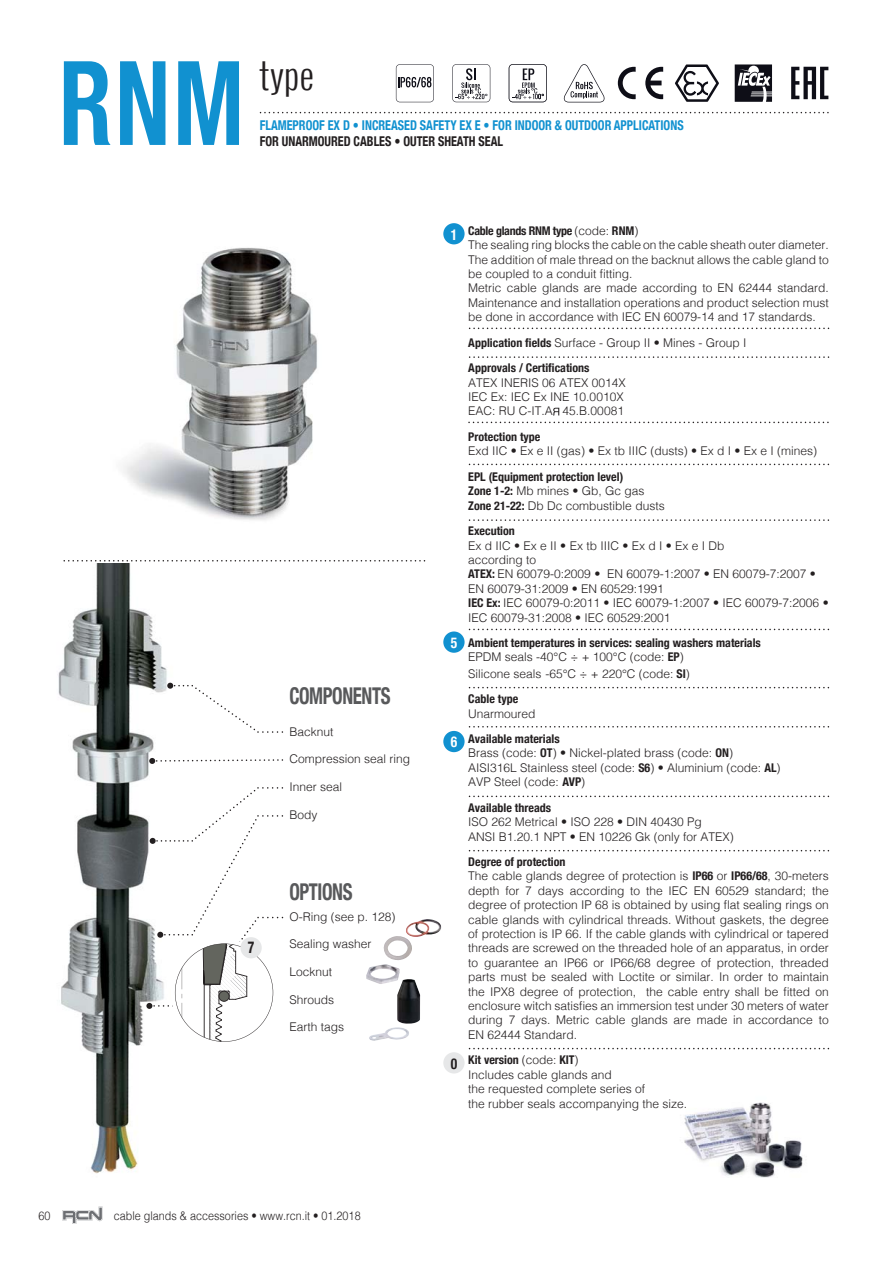
<style>
.page{position:relative;width:893px;height:1263px;background:#fff}
.page>*{position:absolute;margin:0;border:0;box-sizing:border-box;transform-origin:0 0}
.t1{font:700 condensed 117.15px "Helvetica Neue";color:#1191d0;scale:.82 1}
.t2{font:300 36px "Oswald";color:#231f20}
.t3{font:700 condensed 23.1px "Helvetica Neue";letter-spacing:-.02em;color:#58595b;scale:.82 1}
.t4{font:700 condensed 16.5px "Helvetica Neue";color:#231f20;scale:.82 1}
.t5{font:700 condensed 15px "Helvetica Neue";color:#fff;scale:.9 1}
.t6{font:700 condensed 15px "Helvetica Neue";color:#231f20;scale:.9 1}
.t7{font:700 condensed 13.5px "Helvetica Neue";color:#1191d0;scale:.9 1}
.t8{font:700 condensed 13.5px "Helvetica Neue";color:#231f20;scale:.9 1}
.t9{font:300 12px/14.4px "Helvetica";color:#231f20}
.t10{font:700 condensed 12px "Helvetica Neue";color:#231f20}
.t11{font:300 12px "Helvetica";color:#231f20;scale:.9 1}
.t12{font:700 condensed 12px "Helvetica Neue";letter-spacing:-.025em;color:#231f20}
.s1{font-family:"Helvetica";font-weight:300;font-stretch:normal}
.s2{font-family:"Helvetica Neue";font-weight:700;font-stretch:condensed}
</style>
<div class="page">
<img style="left:58px;top:564px;width:114px;height:610px">
<svg style="left:260px;top:112px;width:569px;height:1px"></svg>
<img style="left:684px;top:1102px;width:119px;height:76px">
<svg style="left:553px;top:408px;width:6px;height:7px"></svg>
<svg style="left:469px;top:356px;width:360px;height:2px"></svg>
<svg style="left:469px;top:328px;width:360px;height:1px"></svg>
<svg style="left:468px;top:422px;width:361px;height:1px"></svg>
<svg style="left:469px;top:464px;width:360px;height:1px"></svg>
<svg style="left:469px;top:519px;width:360px;height:2px"></svg>
<svg style="left:469px;top:629px;width:360px;height:1px"></svg>
<svg style="left:469px;top:687px;width:360px;height:1px"></svg>
<svg style="left:469px;top:726px;width:360px;height:2px"></svg>
<svg style="left:469px;top:796px;width:360px;height:1px"></svg>
<svg style="left:469px;top:850px;width:360px;height:1px"></svg>
<svg style="left:469px;top:1048px;width:360px;height:1px"></svg>
<svg style="left:63px;top:560px;width:362px;height:2px"></svg>
<img style="left:366px;top:964px;width:34px;height:20px">
<img style="left:397px;top:979px;width:23px;height:45px">
<img style="left:369px;top:1027px;width:40px;height:14px">
<svg style="left:167px;top:683px;width:116px;height:50px"></svg>
<svg style="left:149px;top:758px;width:134px;height:6px"></svg>
<svg style="left:146px;top:787px;width:137px;height:255px"></svg>
<div style="left:240px;top:937px;width:22px;height:21px;background:#e6e7e8;border-radius:50%"></div>
<img style="left:383px;top:936px;width:29px;height:24px">
<img style="left:406px;top:919px;width:35px;height:18px">
<svg style="left:618px;top:67px;width:18px;height:32px"></svg>
<svg style="left:645px;top:67px;width:18px;height:32px"></svg>
<svg style="left:452px;top:64px;width:38px;height:38px"></svg>
<svg style="left:509px;top:64px;width:38px;height:38px"></svg>
<svg style="left:563px;top:64px;width:42px;height:38px"></svg>
<svg style="left:396px;top:64px;width:38px;height:38px"></svg>
<svg style="left:735px;top:64px;width:37px;height:38px"></svg>
<svg style="left:675px;top:64px;width:44px;height:38px"></svg>
<svg style="left:791px;top:67px;width:37px;height:32px"></svg>
<div style="left:443px;top:223px;width:22px;height:21px;background:#1191d0;border-radius:50%"></div>
<div style="left:443px;top:1052px;width:22px;height:22px;background:#e6e7e8;border-radius:50%"></div>
<div style="left:443px;top:632px;width:22px;height:21px;background:#1191d0;border-radius:50%"></div>
<div style="left:443px;top:731px;width:22px;height:21px;background:#1191d0;border-radius:50%"></div>
<img style="left:123px;top:247px;width:194px;height:273px">
<svg style="left:62px;top:1207px;width:41px;height:17px"></svg>
<img style="left:210px;top:944px;width:31px;height:97px">
<h1 class="t1" style="left:59px;top:32px;width:227px">RNM</h1>
<h2 class="t2" style="left:259px;top:51px;width:56px">type</h2>
<p class="t7" style="left:260px;top:117px;width:472px">FLAMEPROOF EX D • INCREASED SAFETY EX E • FOR INDOOR &amp; OUTDOOR APPLICATIONS</p>
<p class="t8" style="left:260px;top:133px;width:272px">FOR UNARMOURED CABLES • OUTER SHEATH SEAL</p>
<h3 class="t4" style="left:248px;top:938px;width:9px">7</h3>
<h3 class="t3" style="left:289px;top:682px;width:125px">COMPONENTS</h3>
<p class="t9" style="left:289px;top:725px;width:46px">Backnut</p>
<p class="t9" style="left:289px;top:753px;width:122px">Compression seal ring</p>
<p class="t9" style="left:289px;top:781px;width:54px">Inner seal</p>
<p class="t9" style="left:289px;top:808px;width:30px">Body</p>
<h3 class="t3" style="left:289px;top:878px;width:79px">OPTIONS</h3>
<p class="t9" style="left:289px;top:910px;width:108px">O-Ring (see p. 128)</p>
<p class="t9" style="left:289px;top:938px;width:84px">Sealing washer</p>
<p class="t9" style="left:289px;top:965px;width:44px">Locknut</p>
<p class="t9" style="left:289px;top:993px;width:46px">Shrouds</p>
<p class="t9" style="left:289px;top:1021px;width:56px">Earth tags</p>
<p class="t11" style="left:39px;top:1211px;width:15px">60</p>
<p class="t11" style="left:114px;top:1211px;width:276px">cable glands &amp; accessories • www.rcn.it • 01.2018</p>
<p class="t5" style="left:451px;top:225px;width:9px">1</p>
<p class="t5" style="left:451px;top:633px;width:9px">5</p>
<p class="t5" style="left:451px;top:733px;width:9px">6</p>
<p class="t6" style="left:451px;top:1054px;width:9px">0</p>
<p class="t12" style="left:468px;top:223px;width:172px">Cable glands RNM type <span class="s1">(code:</span> RNM<span class="s1">)</span></p>
<p class="t9" style="left:468px;top:239px;width:362px">The sealing ring blocks the cable on the cable sheath outer diameter.<br>The addition of male thread on the backnut allows the cable gland to be coupled to a conduit fitting.<br>Metric cable glands are made according to EN 62444 standard.<br>Maintenance and installation operations and product selection must be done in accordance with IEC EN 60079-14 and 17 standards.</p>
<p class="t9" style="left:468px;top:336px;width:280px"><span class="s2">Application fields</span> Surface - Group II • Mines - Group I</p>
<p class="t10" style="left:468px;top:361px;width:123px">Approvals / Certifications</p>
<p class="t9" style="left:468px;top:376px;width:159px">ATEX INERIS 06 ATEX 0014X<br>IEC Ex: IEC Ex INE 10.0010X<br>EAC: RU C-IT.A 45.B.00081</p>
<p class="t10" style="left:468px;top:429px;width:74px">Protection type</p>
<p class="t9" style="left:468px;top:445px;width:350px">Exd IIC • Ex e II (gas) • Ex tb IIIC (dusts) • Ex d I • Ex e I (mines)</p>
<p class="t10" style="left:468px;top:469px;width:156px">EPL (Equipment protection level)</p>
<p class="t9" style="left:468px;top:485px;width:198px"><span class="s2">Zone 1-2:</span> Mb mines • Gb, Gc gas<br><span class="s2">Zone 21-22:</span> Db Dc combustible dusts</p>
<p class="t10" style="left:468px;top:524px;width:48px">Execution</p>
<p class="t9" style="left:468px;top:539px;width:362px">Ex d IIC • Ex e II • Ex tb IIIC • Ex d I • Ex e I Db<br>according to<br><span class="s2">ATEX:</span> EN 60079-0:2009 • EN 60079-1:2007 • EN 60079-7:2007 • EN 60079-31:2009 • EN 60529:1991<br><span class="s2">IEC Ex:</span> IEC 60079-0:2011 • IEC 60079-1:2007 • IEC 60079-7:2006 • IEC 60079-31:2008 • IEC 60529:2001</p>
<p class="t10" style="left:468px;top:636px;width:294px">Ambient temperatures in services: sealing washers materials</p>
<p class="t9" style="left:468px;top:650px;width:223px;line-height:16.2px">EPDM seals -40°C ÷ + 100°C (code: <span class="s2">EP</span>)<br>Silicone seals -65°C ÷ + 220°C (code: <span class="s2">SI</span>)</p>
<p class="t10" style="left:468px;top:692px;width:51px">Cable type</p>
<p class="t9" style="left:468px;top:707px;width:69px">Unarmoured</p>
<p class="t10" style="left:468px;top:732px;width:93px">Available materials</p>
<p class="t9" style="left:468px;top:747px;width:314px">Brass (code: <span class="s2">OT</span>) • Nickel-plated brass (code: <span class="s2">ON</span>)<br>AISI316L Stainless steel (code: <span class="s2">S6</span>) • Aluminium (code: <span class="s2">AL</span>)<br>AVP Steel (code: <span class="s2">AVP</span>)</p>
<p class="t10" style="left:468px;top:800px;width:84px">Available threads</p>
<p class="t9" style="left:468px;top:816px;width:267px">ISO 262 Metrical • ISO 228 • DIN 40430 Pg<br>ANSI B1.20.1 NPT • EN 10226 Gk (only for ATEX)</p>
<p class="t10" style="left:468px;top:855px;width:99px">Degree of protection</p>
<p class="t9" style="left:468px;top:870px;width:362px;text-align:justify">The cable glands degree of protection is <span class="s2">IP66</span> or <span class="s2">IP66/68</span>, 30-meters depth for 7 days according to the IEC EN 60529 standard; the degree of protection IP 68 is obtained by using flat sealing rings on cable glands with cylindrical threads. Without gaskets, the degree of protection is IP 66. If the cable glands with cylindrical or tapered threads are screwed on the threaded hole of an apparatus, in order to guarantee an IP66 or IP66/68 degree of protection, threaded parts must be sealed with Loctite or similar. In order to maintain the IPX8 degree of protection, the cable entry shall be fitted on enclosure witch satisfies an immersion test under 30 meters of water during 7 days. Metric cable glands are made in accordance to EN 62444 Standard.</p>
<p class="t10" style="left:468px;top:1053px;width:112px">Kit version <span class="s1">(code:</span> KIT<span class="s1">)</span></p>
<p class="t9" style="left:468px;top:1068px;width:220px">Includes cable glands and<br>the requested complete series of<br>the rubber seals accompanying the size.</p>
</div>
